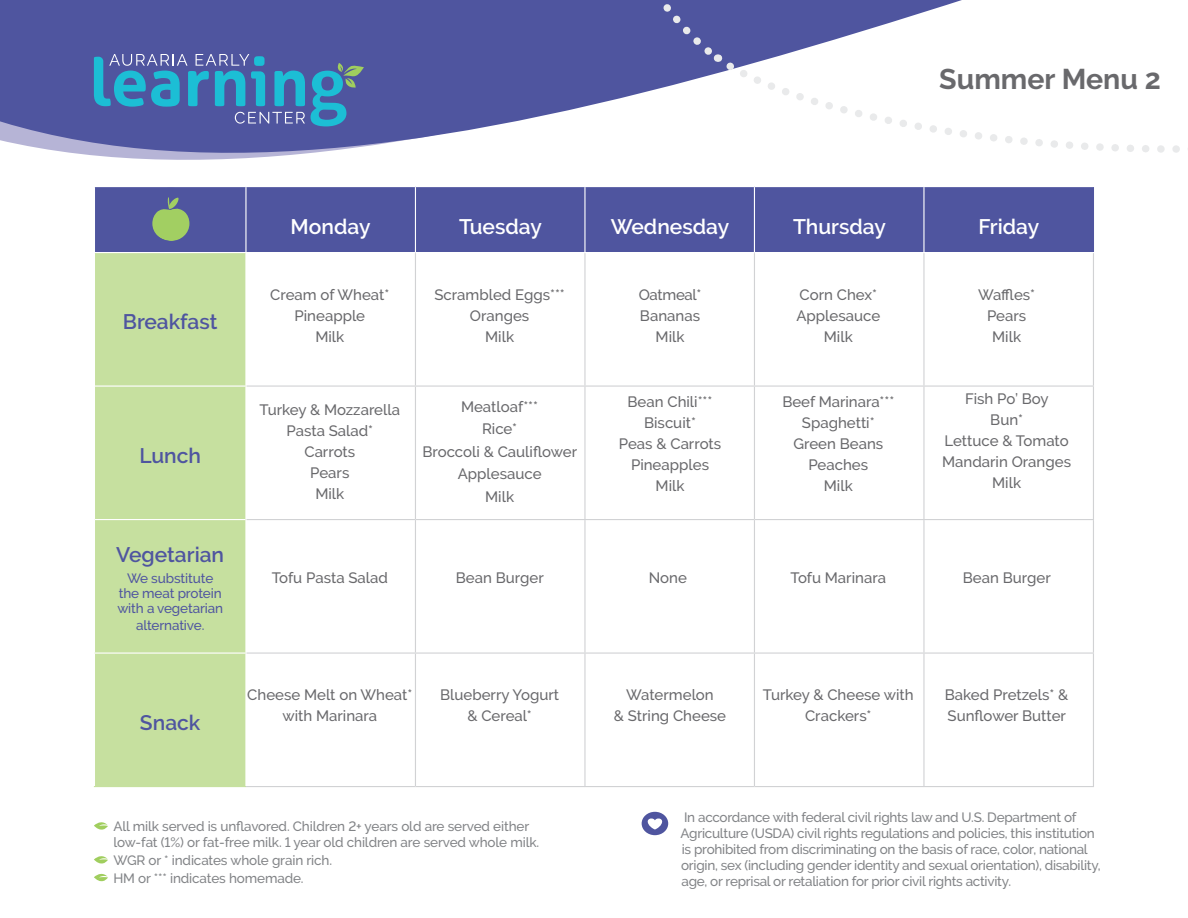
<style>
.page{position:relative;width:1188px;height:918px;background:#fff}
.page>*{position:absolute;margin:0;border:0;box-sizing:border-box;transform-origin:0 0}
.t1{font:700 28.5px "Raleway";color:#69696c}
.t2{font:600 21px "Raleway";color:#fff}
.t3{font:600 21px "Raleway";color:#4f559f}
.t4{font:500 15px/21px "Raleway";color:#69696c;text-align:center}
.t5{font:500 15px "Raleway";letter-spacing:-.02em;color:#69696c}
.t6{font:500 13.5px/16.2px "Raleway";letter-spacing:-.02em;color:#828487}
.t7{font:500 13.5px/16.5px "Raleway";letter-spacing:-.01em;color:#4f559f;text-align:center}
</style>
<div class="page">
<svg style="left:0;top:0;width:962px;height:160px;fill:#4f559f"></svg>
<svg style="left:720px;top:56px;width:460px;height:104px"></svg>
<div style="left:556px;top:0;width:166px;height:64px;background:#4f559f"></div>
<div style="left:95px;top:187px;width:998px;height:65px;background:#4f559f"></div>
<div style="left:95px;top:253px;width:150px;height:533px;background:#c6e09f"></div>
<div style="left:95px;top:387px;width:150px;height:265px;background:#c6e09f"></div>
<hr style="left:245px;top:187px;width:2px;height:65px;background:#fff">
<hr style="left:415px;top:187px;width:1px;height:65px;background:#fff">
<hr style="left:584px;top:187px;width:2px;height:65px;background:#fff">
<hr style="left:754px;top:187px;width:1px;height:65px;background:#fff">
<hr style="left:923px;top:187px;width:2px;height:65px;background:#fff">
<hr style="left:95px;top:386px;width:150px;height:1px;background:#fff">
<hr style="left:95px;top:519px;width:150px;height:1px;background:#fff">
<hr style="left:94px;top:652px;width:151px;height:2px;background:#fff">
<hr style="left:1093px;top:187px;width:1px;height:65px;background:#4f559f">
<hr style="left:94px;top:786px;width:152px;height:1px;background:#c6e09f">
<hr style="left:415px;top:253px;width:1px;height:133px;background:#d1d2d4">
<hr style="left:415px;top:387px;width:1px;height:132px;background:#d1d2d4">
<hr style="left:415px;top:520px;width:1px;height:132px;background:#d1d2d4">
<hr style="left:415px;top:654px;width:1px;height:132px;background:#d1d2d4">
<hr style="left:584px;top:253px;width:2px;height:133px;background:#d1d2d4">
<hr style="left:584px;top:387px;width:2px;height:132px;background:#d1d2d4">
<hr style="left:584px;top:520px;width:2px;height:132px;background:#d1d2d4">
<hr style="left:584px;top:654px;width:2px;height:132px;background:#d1d2d4">
<hr style="left:754px;top:253px;width:1px;height:133px;background:#d1d2d4">
<hr style="left:754px;top:387px;width:1px;height:132px;background:#d1d2d4">
<hr style="left:754px;top:520px;width:1px;height:132px;background:#d1d2d4">
<hr style="left:754px;top:654px;width:1px;height:132px;background:#d1d2d4">
<hr style="left:923px;top:253px;width:2px;height:133px;background:#d1d2d4">
<hr style="left:923px;top:387px;width:2px;height:132px;background:#d1d2d4">
<hr style="left:923px;top:520px;width:2px;height:132px;background:#d1d2d4">
<hr style="left:923px;top:654px;width:2px;height:132px;background:#d1d2d4">
<hr style="left:1093px;top:253px;width:1px;height:133px;background:#d1d2d4">
<hr style="left:1093px;top:387px;width:1px;height:132px;background:#d1d2d4">
<hr style="left:1093px;top:520px;width:1px;height:132px;background:#d1d2d4">
<hr style="left:1093px;top:654px;width:1px;height:132px;background:#d1d2d4">
<hr style="left:247px;top:386px;width:168px;height:1px;background:#d1d2d4">
<hr style="left:415px;top:386px;width:170px;height:1px;background:#d1d2d4">
<hr style="left:585px;top:386px;width:169px;height:1px;background:#d1d2d4">
<hr style="left:754px;top:386px;width:170px;height:1px;background:#d1d2d4">
<hr style="left:924px;top:386px;width:170px;height:1px;background:#d1d2d4">
<hr style="left:247px;top:519px;width:168px;height:1px;background:#d1d2d4">
<hr style="left:415px;top:519px;width:170px;height:1px;background:#d1d2d4">
<hr style="left:585px;top:519px;width:169px;height:1px;background:#d1d2d4">
<hr style="left:754px;top:519px;width:170px;height:1px;background:#d1d2d4">
<hr style="left:924px;top:519px;width:170px;height:1px;background:#d1d2d4">
<hr style="left:247px;top:652px;width:168px;height:2px;background:#d1d2d4">
<hr style="left:415px;top:652px;width:170px;height:2px;background:#d1d2d4">
<hr style="left:585px;top:652px;width:169px;height:2px;background:#d1d2d4">
<hr style="left:754px;top:652px;width:170px;height:2px;background:#d1d2d4">
<hr style="left:924px;top:652px;width:170px;height:2px;background:#d1d2d4">
<hr style="left:246px;top:786px;width:169px;height:1px;background:#d1d2d4">
<hr style="left:415px;top:786px;width:170px;height:1px;background:#d1d2d4">
<hr style="left:585px;top:786px;width:169px;height:1px;background:#d1d2d4">
<hr style="left:754px;top:786px;width:170px;height:1px;background:#d1d2d4">
<hr style="left:924px;top:786px;width:170px;height:1px;background:#d1d2d4">
<svg style="left:138px;top:188px;width:66px;height:63px;background:#63738f"></svg>
<svg style="left:311px;top:63px;width:53px;height:63px;background:#437fac"></svg>
<svg style="left:94px;top:54px;width:211px;height:70px;background:#4679b1"></svg>
<div style="left:642px;top:812px;width:26px;height:23px;background:#4f559f;border-radius:50%"></div>
<svg style="left:647px;top:818px;width:16px;height:12px"></svg>
<svg style="left:94px;top:822px;width:14px;height:8px"></svg>
<svg style="left:94px;top:856px;width:14px;height:8px"></svg>
<svg style="left:94px;top:873px;width:14px;height:8px"></svg>
<p class="t1" style="left:939px;top:62px;width:223px">Summer Menu 2</p>
<p class="t3" style="left:123px;top:310px;width:96px">Breakfast</p>
<p class="t3" style="left:139px;top:443px;width:63px">Lunch</p>
<p class="t3" style="left:116px;top:543px;width:109px">Vegetarian</p>
<p class="t7" style="left:127px;top:570px;width:88px">We substitute</p>
<p class="t7" style="left:119px;top:585px;width:104px">the meat protein</p>
<p class="t7" style="left:117px;top:600px;width:107px">with a vegetarian alternative.</p>
<p class="t3" style="left:140px;top:710px;width:62px">Snack</p>
<p class="t2" style="left:291px;top:215px;width:82px">Monday</p>
<p class="t2" style="left:459px;top:215px;width:84px">Tuesday</p>
<p class="t2" style="left:611px;top:215px;width:120px">Wednesday</p>
<p class="t2" style="left:793px;top:215px;width:94px">Thursday</p>
<p class="t2" style="left:979px;top:215px;width:62px">Friday</p>
<p class="t4" style="left:270px;top:285px;width:121px">Cream of Wheat*</p>
<p class="t4" style="left:295px;top:306px;width:72px">Pineapple</p>
<p class="t4" style="left:315px;top:327px;width:30px">Milk</p>
<p class="t4" style="left:260px;top:399px;width:142px">Turkey &amp; Mozzarella<br>Pasta Salad*</p>
<p class="t4" style="left:304px;top:441px;width:52px">Carrots</p>
<p class="t4" style="left:310px;top:462px;width:41px">Pears</p>
<p class="t4" style="left:315px;top:483px;width:30px">Milk</p>
<p class="t4" style="left:434px;top:285px;width:132px">Scrambled Eggs***</p>
<p class="t4" style="left:470px;top:306px;width:61px">Oranges</p>
<p class="t4" style="left:485px;top:327px;width:30px">Milk</p>
<p class="t4" style="left:461px;top:396px;width:79px">Meatloaf***</p>
<p class="t4" style="left:482px;top:418px;width:36px">Rice*</p>
<p class="t4" style="left:422px;top:441px;width:156px">Broccoli &amp; Cauliflower</p>
<p class="t4" style="left:458px;top:463px;width:85px">Applesauce</p>
<p class="t4" style="left:485px;top:486px;width:30px">Milk</p>
<p class="t4" style="left:272px;top:567px;width:118px">Tofu Pasta Salad</p>
<p class="t4" style="left:456px;top:567px;width:89px">Bean Burger</p>
<p class="t5" style="left:639px;top:286px;width:64px">Oatmeal*</p>
<p class="t4" style="left:640px;top:306px;width:62px">Bananas</p>
<p class="t4" style="left:656px;top:327px;width:30px">Milk</p>
<p class="t4" style="left:628px;top:391px;width:86px">Bean Chili***</p>
<p class="t4" style="left:644px;top:412px;width:53px">Biscuit*</p>
<p class="t4" style="left:619px;top:433px;width:104px">Peas &amp; Carrots</p>
<p class="t4" style="left:631px;top:454px;width:80px">Pineapples</p>
<p class="t4" style="left:656px;top:475px;width:30px">Milk</p>
<p class="t4" style="left:649px;top:567px;width:40px">None</p>
<p class="t4" style="left:800px;top:285px;width:79px">Corn Chex*</p>
<p class="t4" style="left:796px;top:306px;width:85px">Applesauce</p>
<p class="t4" style="left:824px;top:327px;width:30px">Milk</p>
<p class="t4" style="left:782px;top:391px;width:113px">Beef Marinara***<br>Spaghetti*</p>
<p class="t4" style="left:793px;top:433px;width:91px">Green Beans</p>
<p class="t4" style="left:808px;top:454px;width:61px">Peaches</p>
<p class="t4" style="left:824px;top:475px;width:30px">Milk</p>
<p class="t4" style="left:791px;top:567px;width:97px">Tofu Marinara</p>
<p class="t4" style="left:978px;top:285px;width:58px">Waffles*</p>
<p class="t4" style="left:987px;top:306px;width:41px">Pears</p>
<p class="t4" style="left:992px;top:327px;width:30px">Milk</p>
<p class="t4" style="left:965px;top:388px;width:85px">Fish Po’ Boy</p>
<p class="t4" style="left:990px;top:409px;width:34px">Bun*</p>
<p class="t4" style="left:945px;top:430px;width:126px">Lettuce &amp; Tomato</p>
<p class="t4" style="left:942px;top:451px;width:130px">Mandarin Oranges</p>
<p class="t4" style="left:992px;top:472px;width:30px">Milk</p>
<p class="t4" style="left:963px;top:567px;width:89px">Bean Burger</p>
<p class="t4" style="left:247px;top:685px;width:167px">Cheese Melt on Wheat* with Marinara</p>
<p class="t4" style="left:440px;top:685px;width:120px">Blueberry Yogurt</p>
<p class="t4" style="left:467px;top:706px;width:66px">&amp; Cereal*</p>
<p class="t4" style="left:626px;top:685px;width:89px">Watermelon</p>
<p class="t4" style="left:614px;top:706px;width:114px">&amp; String Cheese</p>
<p class="t4" style="left:763px;top:685px;width:152px">Turkey &amp; Cheese with<br>Crackers*</p>
<p class="t4" style="left:945px;top:685px;width:125px;text-align:left">Baked Pretzels* &amp;<br>Sunflower Butter</p>
<p class="t6" style="left:113px;top:818px;width:427px">All milk served is unflavored. Children 2+ years old are served either low-fat (1%) or fat-free milk. 1 year old children are served whole milk.</p>
<p class="t6" style="left:113px;top:852px;width:220px">WGR or * indicates whole grain rich.</p>
<p class="t6" style="left:113px;top:870px;width:192px">HM or *** indicates homemade.</p>
<p class="t6" style="left:681px;top:809px;width:422px">In accordance with federal civil rights law and U.S. Department of Agriculture (USDA) civil rights regulations and policies, this institution is prohibited from discriminating on the basis of race, color, national origin, sex (including gender identity and sexual orientation), disability, age, or reprisal or retaliation for prior civil rights activity.</p>
</div>
